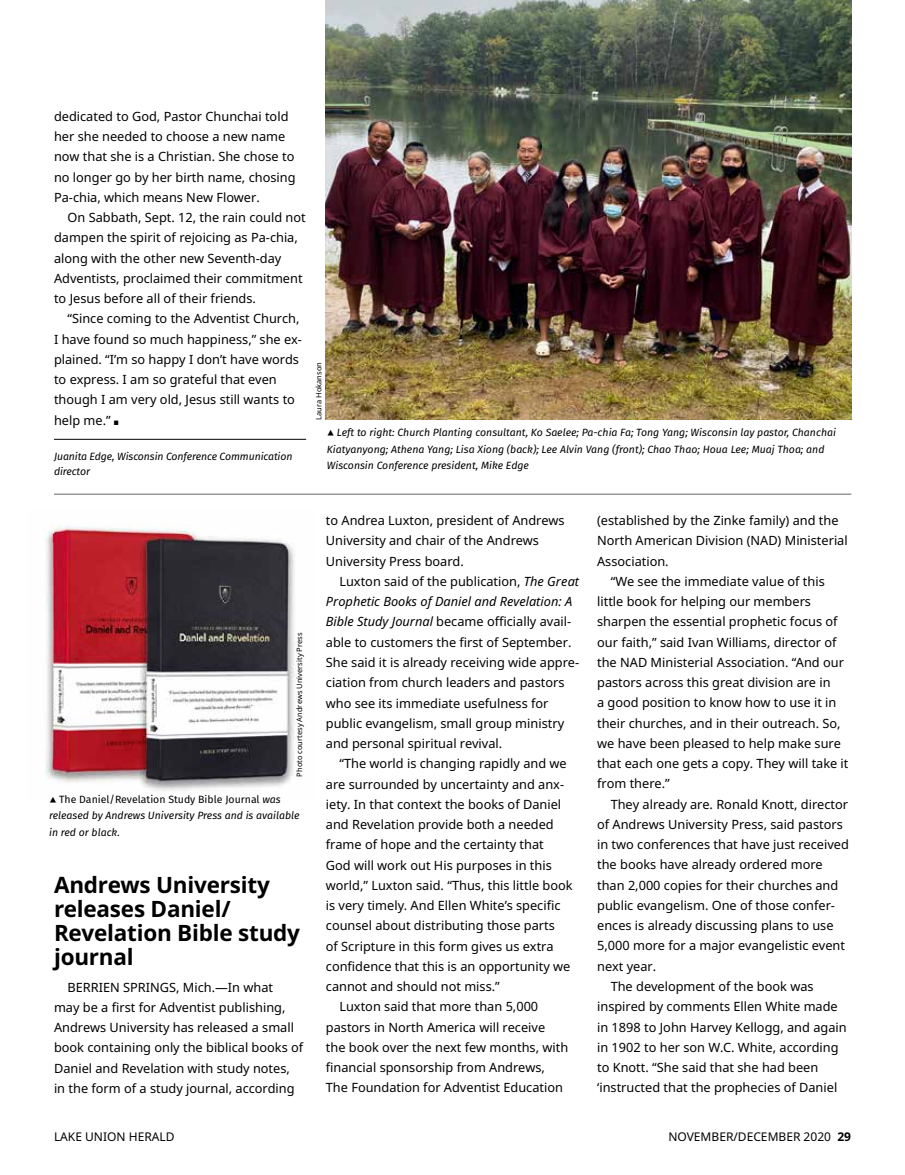
<style>
.page{position:relative;width:905px;height:1175px;background:#fff}
.page>*{position:absolute;margin:0;border:0;box-sizing:border-box;transform-origin:0 0}
.t1{font:700 22.5px/24px "Noto Sans";letter-spacing:-.01em;color:#000}
.t2{font:12.75px/20.2px "Noto Sans";color:#000}
.t3{font:12px "Noto Sans";color:#000}
.t4{font:italic 10.5px/16.5px "Fira Sans";color:#000}
.t5{font:7.5px "Noto Sans";color:#000}
.s1{font-family:"Freight Text Pro";font-size:10.5px}
.s2{font-family:"Freight Text Pro";font-style:normal}
.s3{font-style:normal}
.s4{font-style:italic}
.s5{font-weight:700}
</style>
<div class="page">
<hr style="left:54px;top:494px;width:797px;height:1px;background:#000">
<hr style="left:54px;top:439px;width:252px;height:1px;background:#000">
<img style="left:326px;top:0;width:525px;height:420px">
<img style="left:44px;top:525px;width:251px;height:266px">
<p class="t2" style="left:54px;top:106px;width:243px">dedicated to God, Pastor Chunchai told her she needed to choose a new name now that she is a Christian. She chose to no longer go by her birth name, chosing Pa-chia, which means New Flower.</p>
<p class="t2" style="left:54px;top:207px;width:253px;text-indent:14px">On Sabbath, Sept. 12, the rain could not dampen the spirit of rejoicing as Pa-chia, along with the other new Seventh-day Adventists, proclaimed their commitment to Jesus before all of their friends.</p>
<p class="t2" style="left:54px;top:308px;width:249px;text-indent:14px">“Since coming to the Adventist Church, I have found so much happiness,” she ex&shy;plained. “I’m so happy I don’t have words to express. I am so grateful that even though I am very old, Jesus still wants to help me.” <span class="s1">P</span></p>
<p class="t4" style="left:54px;top:448px;width:240px;line-height:15px">Juanita Edge, Wisconsin Conference Communication director</p>
<p class="t5" style="left:313px;top:420px;width:59px;rotate:-90deg">Laura Hokanson</p>
<p class="t4" style="left:327px;top:424px;width:510px"><span class="s2">E</span> Left to right: Church Planting consultant, Ko Saelee; Pa-chia Fa; Tong Yang; Wisconsin lay pastor, Chanchai<br>Kiatyanyong; Athena Yang; Lisa Xiong (back); Lee Alvin Vang (front); Chao Thao; Houa Lee; Muaj Thoa; and<br>Wisconsin Conference president, Mike Edge</p>
<p class="t5" style="left:294px;top:776px;width:145px;rotate:-90deg">Photo courtesy Andrews University Press</p>
<p class="t4" style="left:49px;top:790px;width:252px"><span class="s2">E</span> <span class="s3">The Daniel/Revelation Study Bible Journal</span> was released by Andrews University Press and is available in red or black.</p>
<h1 class="t1" style="left:54px;top:871px;width:247px">Andrews University releases Daniel/<br>Revelation Bible study journal</h1>
<p class="t2" style="left:54px;top:976px;width:251px;text-indent:14px">BERRIEN SPRINGS, Mich.—In what<br>may be a first for Adventist publishing, Andrews University has released a small book containing only the biblical books of Daniel and Revelation with study notes, in the form of a study journal, according</p>
<p class="t2" style="left:326px;top:510px;width:240px">to Andrea Luxton, president of Andrews<br>University and chair of the Andrews<br>University Press board.</p>
<p class="t2" style="left:326px;top:571px;width:255px;text-indent:14px">Luxton said of the publication, <span class="s4">The Great Prophetic Books of Daniel and Revelation: A Bible Study Journal</span> became officially avail&shy;able to customers the first of September.<br>She said it is already receiving wide appre&shy;ciation from church leaders and pastors who see its immediate usefulness for public evangelism, small group ministry and personal spiritual revival.</p>
<p class="t2" style="left:339px;top:753px;width:229px">“The world is changing rapidly and we</p>
<p class="t2" style="left:326px;top:773px;width:240px">are surrounded by uncertainty and anx-</p>
<p class="t2" style="left:326px;top:793px;width:237px">iety. In that context the books of Daniel</p>
<p class="t2" style="left:326px;top:814px;width:229px">and Revelation provide both a needed</p>
<p class="t2" style="left:326px;top:834px;width:219px">frame of hope and the certainty that</p>
<p class="t2" style="left:326px;top:854px;width:227px">God will work out His purposes in this</p>
<p class="t2" style="left:326px;top:874px;width:248px">world,” Luxton said. “Thus, this little book</p>
<p class="t2" style="left:326px;top:895px;width:236px">is very timely. And Ellen White’s specific</p>
<p class="t2" style="left:326px;top:915px;width:230px">counsel about distributing those parts</p>
<p class="t2" style="left:326px;top:935px;width:229px">of Scripture in this form gives us extra</p>
<p class="t2" style="left:326px;top:955px;width:246px">confidence that this is an opportunity we</p>
<p class="t2" style="left:326px;top:976px;width:175px">cannot and should not miss.”</p>
<p class="t2" style="left:339px;top:996px;width:200px">Luxton said that more than 5,000</p>
<p class="t2" style="left:326px;top:1016px;width:221px">pastors in North America will receive</p>
<p class="t2" style="left:326px;top:1036px;width:244px">the book over the next few months, with</p>
<p class="t2" style="left:326px;top:1057px;width:220px">financial sponsorship from Andrews,</p>
<p class="t2" style="left:326px;top:1077px;width:239px">The Foundation for Adventist Education</p>
<p class="t2" style="left:597px;top:510px;width:243px">(established by the Zinke family) and the</p>
<p class="t2" style="left:597px;top:530px;width:252px">North American Division (NAD) Ministerial</p>
<p class="t2" style="left:597px;top:550px;width:73px">Association.</p>
<p class="t2" style="left:610px;top:571px;width:216px">“We see the immediate value of this</p>
<p class="t2" style="left:597px;top:591px;width:215px">little book for helping our members</p>
<p class="t2" style="left:597px;top:611px;width:242px">sharpen the essential prophetic focus of</p>
<p class="t2" style="left:597px;top:631px;width:241px">our faith,” said Ivan Williams, director of</p>
<p class="t2" style="left:597px;top:652px;width:248px">the NAD Ministerial Association. “And our</p>
<p class="t2" style="left:597px;top:672px;width:235px">pastors across this great division are in</p>
<p class="t2" style="left:597px;top:692px;width:241px">a good position to know how to use it in</p>
<p class="t2" style="left:597px;top:712px;width:245px">their churches, and in their outreach. So,</p>
<p class="t2" style="left:597px;top:733px;width:245px">we have been pleased to help make sure</p>
<p class="t2" style="left:597px;top:753px;width:253px">that each one gets a copy. They will take it</p>
<p class="t2" style="left:597px;top:773px;width:74px">from there.”</p>
<p class="t2" style="left:610px;top:793px;width:239px">They already are. Ronald Knott, director</p>
<p class="t2" style="left:597px;top:814px;width:247px">of Andrews University Press, said pastors</p>
<p class="t2" style="left:597px;top:834px;width:253px">in two conferences that have just received</p>
<p class="t2" style="left:597px;top:854px;width:227px">the books have already ordered more</p>
<p class="t2" style="left:597px;top:874px;width:243px">than 2,000 copies for their churches and</p>
<p class="t2" style="left:597px;top:895px;width:239px">public evangelism. One of those confer-</p>
<p class="t2" style="left:597px;top:915px;width:238px">ences is already discussing plans to use</p>
<p class="t2" style="left:597px;top:935px;width:249px">5,000 more for a major evangelistic event</p>
<p class="t2" style="left:597px;top:955px;width:61px">next year.</p>
<p class="t2" style="left:610px;top:976px;width:204px">The development of the book was</p>
<p class="t2" style="left:597px;top:996px;width:242px">inspired by comments Ellen White made</p>
<p class="t2" style="left:597px;top:1016px;width:251px">in 1898 to John Harvey Kellogg, and again</p>
<p class="t2" style="left:597px;top:1036px;width:243px">in 1902 to her son W.C. White, according</p>
<p class="t2" style="left:597px;top:1056px;width:223px">to Knott. “She said that she had been</p>
<p class="t2" style="left:597px;top:1077px;width:242px">‘instructed that the prophecies of Daniel</p>
<p class="t3" style="left:54px;top:1128px;width:122px">LAKE UNION HERALD</p>
<p class="t3" style="left:668px;top:1128px;width:184px">NOVEMBER/DECEMBER 2020 <span class="s5">29</span></p>
</div>
